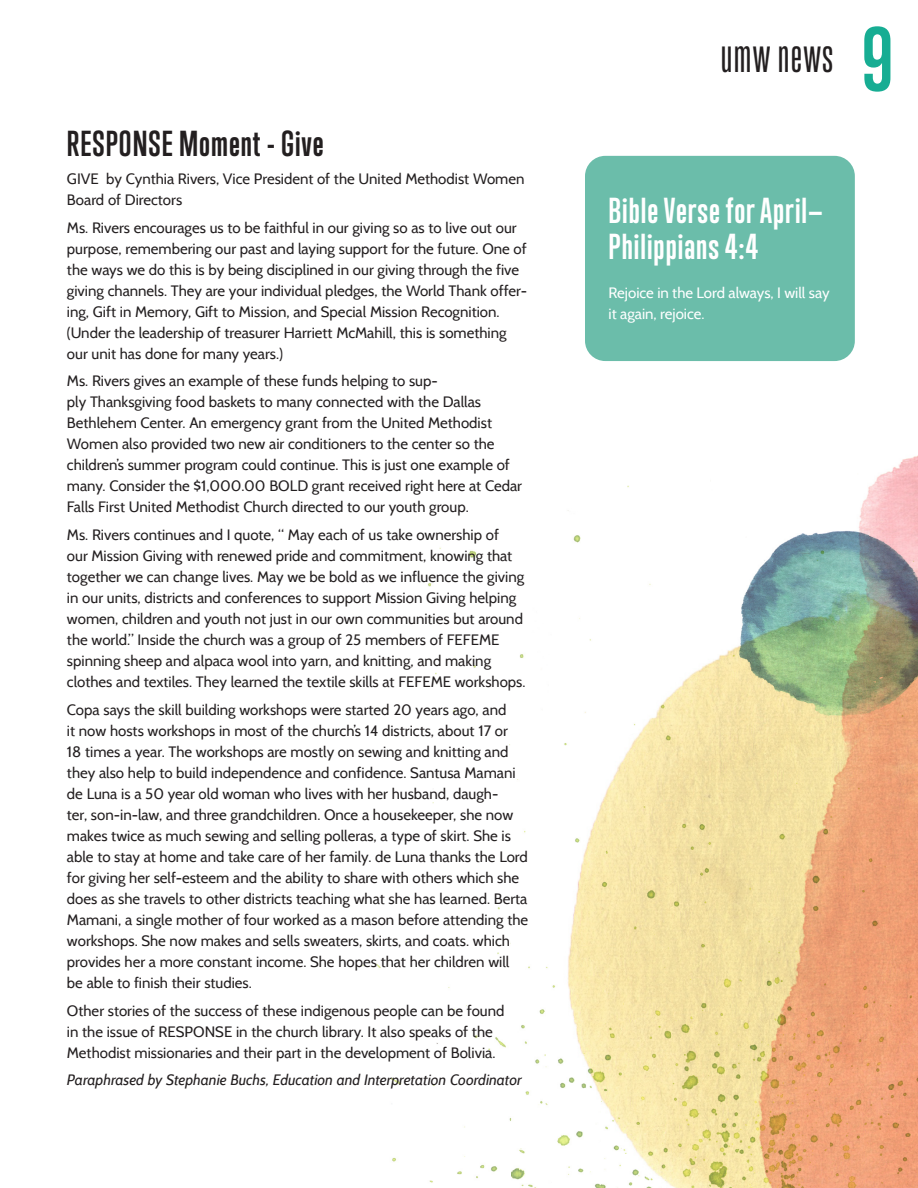
<style>
.page{position:relative;width:918px;height:1188px;background:#fff}
.page>*{position:absolute;margin:0;border:0;box-sizing:border-box;transform-origin:0 0}
.t1{font:700 82.5px "Trump Gothic Pro";color:#17ad93}
.t2{font:45px "Trump Gothic Pro";letter-spacing:.03em;color:#231f20}
.t3{font:700 33px/36px "Trump Gothic Pro";letter-spacing:.03em;color:#fff}
.t4{font:700 33px "Trump Gothic Pro";letter-spacing:.03em;color:#231f20}
.Subtitle{font:15px/21px "Cabin";color:#231f20}
.Subtitle-2{font:italic 15px "Cabin";color:#231f20}
.t5{font:15px/21px "Cabin";color:#fff}
</style>
<div class="page">
<div style="left:585px;top:156px;width:270px;height:205px;background:#6bbdaa;border-radius:20px"></div>
<img style="left:362px;top:469px;width:556px;height:719px">
<img style="left:707px;top:514px;width:211px;height:210px">
<p class="t4" style="left:67px;top:123px;width:258px">RESPONSE Moment - Give</p>
<p class="Subtitle" style="left:67px;top:168px;width:459px">GIVE by Cynthia Rivers, Vice President of the United Methodist Women<br>Board of Directors</p>
<p class="Subtitle" style="left:67px;top:217px;width:462px">Ms. Rivers encourages us to be faithful in our giving so as to live out our purpose, remembering our past and laying support for the future. One of the ways we do this is by being disciplined in our giving through the five giving channels. They are your individual pledges, the World Thank offer&shy;ing, Gift in Memory, Gift to Mission, and Special Mission Recognition. (Under the leadership of treasurer Harriett McMahill, this is something our unit has done for many years.)</p>
<p class="Subtitle" style="left:67px;top:370px;width:457px">Ms. Rivers gives an example of these funds helping to sup-<br>ply Thanksgiving food baskets to many connected with the Dallas Bethlehem Center. An emergency grant from the United Methodist Women also provided two new air conditioners to the center so the children’s summer program could continue. This is just one example of many. Consider the $1,000.00 BOLD grant received right here at Cedar Falls First United Methodist Church directed to our youth group.</p>
<p class="Subtitle" style="left:67px;top:524px;width:460px">Ms. Rivers continues and I quote, “ May each of us take ownership of<br>our Mission Giving with renewed pride and commitment, knowing that together we can change lives. May we be bold as we influence the giving in our units, districts and conferences to support Mission Giving helping women, children and youth not just in our own communities but around the world.” Inside the church was a group of 25 members of FEFEME spinning sheep and alpaca wool into yarn, and knitting, and making clothes and textiles. They learned the textile skills at FEFEME workshops.</p>
<p class="Subtitle" style="left:67px;top:699px;width:463px">Copa says the skill building workshops were started 20 years ago, and<br>it now hosts workshops in most of the church’s 14 districts, about 17 or<br>18 times a year. The workshops are mostly on sewing and knitting and they also help to build independence and confidence. Santusa Mamani de Luna is a 50 year old woman who lives with her husband, daugh-<br>ter, son-in-law, and three grandchildren. Once a housekeeper, she now makes twice as much sewing and selling polleras, a type of skirt. She is able to stay at home and take care of her family. de Luna thanks the Lord for giving her self-esteem and the ability to share with others which she does as she travels to other districts teaching what she has learned. Berta Mamani, a single mother of four worked as a mason before attending the workshops. She now makes and sells sweaters, skirts, and coats. which provides her a more constant income. She hopes that her children will be able to finish their studies.</p>
<p class="Subtitle" style="left:67px;top:1000px;width:439px">Other stories of the success of these indigenous people can be found in the issue of RESPONSE in the church library. It also speaks of the<br>Methodist missionaries and their part in the development of Bolivia.</p>
<p class="Subtitle-2" style="left:67px;top:1071px;width:456px">Paraphrased by Stephanie Buchs, Education and Interpretation Coordinator</p>
<p class="t2" style="left:721px;top:29px;width:114px">umw news</p>
<p class="t1" style="left:862px;top:9px;width:33px">9</p>
<p class="t3" style="left:609px;top:192px;width:216px">Bible Verse for April—<br>Philippians 4:4</p>
<p class="t5" style="left:609px;top:282px;width:223px">Rejoice in the Lord always, I will say it again, rejoice.</p>
</div>
